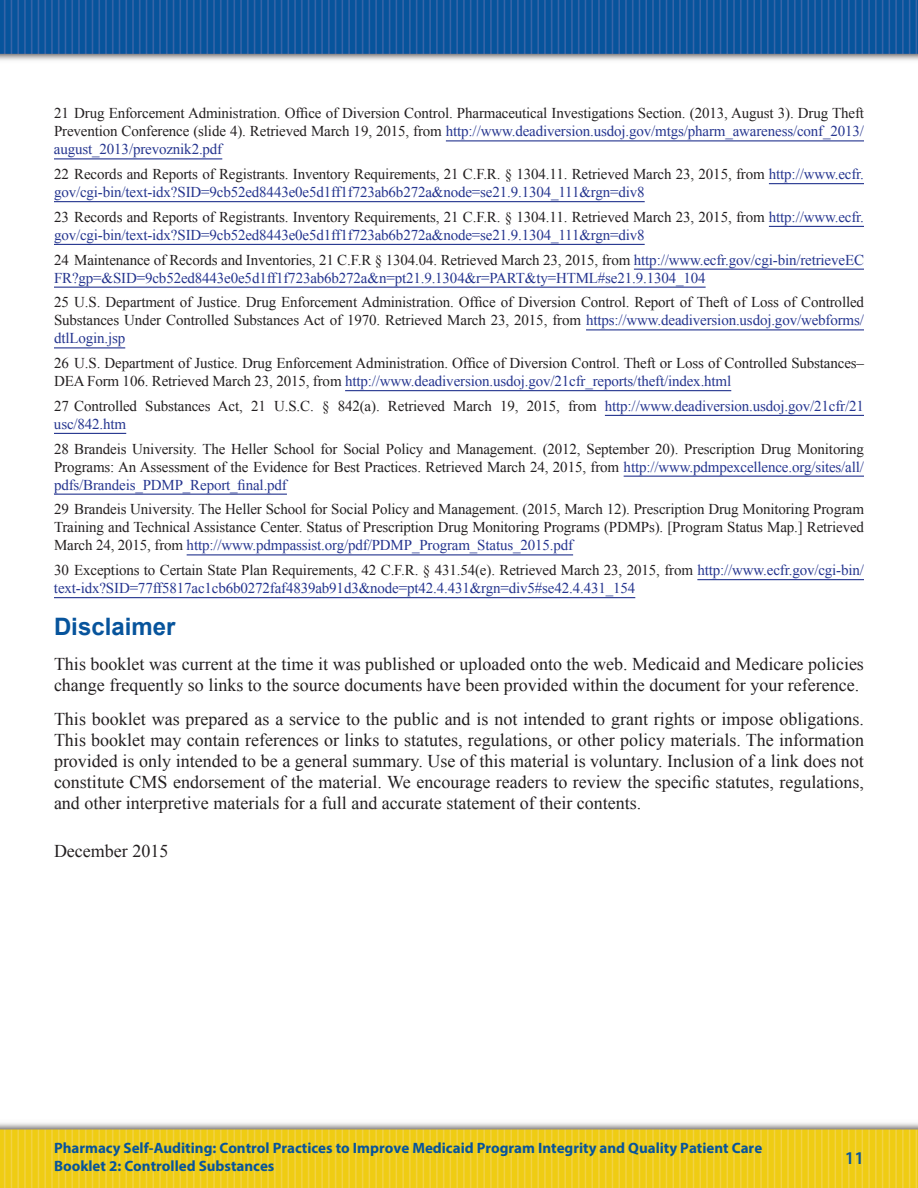
<style>
.page{position:relative;width:918px;height:1188px;background:#fff}
.page>*{position:absolute;margin:0;border:0;box-sizing:border-box;transform-origin:0 0}
.t1{font:700 24px "Arial";color:#07549c}
.t2{font:18px/21px "Times New Roman";color:#231f20}
.t3{font:600 18px "Myriad Pro";color:#07549c}
.t4{font:15px/18px "Times New Roman";letter-spacing:-.01em;color:#231f20;text-align:justify}
.t5{font:15px/18px "Times New Roman";letter-spacing:-.01em;color:#25358f}
.t6{font:700 15px/18px "Myriad Pro";color:#07549c}
.s1{color:#25358f}
.s2{color:#231f20}
</style>
<div class="page">
<img style="left:0;top:0;width:918px;height:61px">
<img style="left:0;top:1123px;width:918px;height:65px">
<hr style="left:446px;top:140px;width:418px;height:1px;background:#25358f">
<hr style="left:54px;top:158px;width:168px;height:1px;background:#25358f">
<hr style="left:769px;top:183px;width:95px;height:1px;background:#25358f">
<hr style="left:54px;top:201px;width:591px;height:1px;background:#25358f">
<hr style="left:769px;top:226px;width:95px;height:1px;background:#25358f">
<hr style="left:54px;top:244px;width:591px;height:1px;background:#25358f">
<hr style="left:634px;top:269px;width:230px;height:1px;background:#25358f">
<hr style="left:54px;top:287px;width:652px;height:1px;background:#25358f">
<hr style="left:586px;top:329px;width:278px;height:1px;background:#25358f">
<hr style="left:54px;top:347px;width:71px;height:1px;background:#25358f">
<hr style="left:345px;top:390px;width:386px;height:1px;background:#25358f">
<hr style="left:605px;top:415px;width:259px;height:1px;background:#25358f">
<hr style="left:54px;top:433px;width:72px;height:1px;background:#25358f">
<hr style="left:624px;top:476px;width:240px;height:1px;background:#25358f">
<hr style="left:54px;top:494px;width:233px;height:1px;background:#25358f">
<hr style="left:187px;top:554px;width:386px;height:1px;background:#25358f">
<hr style="left:697px;top:579px;width:167px;height:1px;background:#25358f">
<hr style="left:54px;top:597px;width:581px;height:1px;background:#25358f">
<p class="t4" style="left:54px;top:104px;width:812px">21 Drug Enforcement Administration. Office of Diversion Control. Pharmaceutical Investigations Section. (2013, August 3). Drug Theft Prevention Conference (slide 4). Retrieved March 19, 2015, from <span class="s1">http://www.deadiversion.usdoj.gov/mtgs/pharm_awareness/conf_2013/ august_2013/prevoznik2.pdf</span></p>
<p class="t5" style="left:54px;top:165px;width:812px"><span class="s2">22 Records and Reports of Registrants. Inventory Requirements, 21 C.F.R. § 1304.11. Retrieved March 23, 2015, from</span> http://www.ecfr. gov/cgi-bin/text-idx?SID=9cb52ed8443e0e5d1ff1f723ab6b272a&amp;node=se21.9.1304_111&amp;rgn=div8</p>
<p class="t5" style="left:54px;top:208px;width:812px"><span class="s2">23 Records and Reports of Registrants. Inventory Requirements, 21 C.F.R. § 1304.11. Retrieved March 23, 2015, from</span> http://www.ecfr. gov/cgi-bin/text-idx?SID=9cb52ed8443e0e5d1ff1f723ab6b272a&amp;node=se21.9.1304_111&amp;rgn=div8</p>
<p class="t5" style="left:54px;top:250px;width:812px"><span class="s2">24 Maintenance of Records and Inventories, 21 C.F.R § 1304.04. Retrieved March 23, 2015, from</span> http://www.ecfr.gov/cgi-bin/retrieveEC<br>FR?gp=&amp;SID=9cb52ed8443e0e5d1ff1f723ab6b272a&amp;n=pt21.9.1304&amp;r=PART&amp;ty=HTML#se21.9.1304_104</p>
<p class="t4" style="left:54px;top:293px;width:812px">25 U.S. Department of Justice. Drug Enforcement Administration. Office of Diversion Control. Report of Theft of Loss of Controlled Substances Under Controlled Substances Act of 1970. Retrieved March 23, 2015, from <span class="s1">https://www.deadiversion.usdoj.gov/webforms/ dtlLogin.jsp</span></p>
<p class="t4" style="left:54px;top:354px;width:812px">26 U.S. Department of Justice. Drug Enforcement Administration. Office of Diversion Control. Theft or Loss of Controlled Substances–<br>DEA Form 106. Retrieved March 23, 2015, from <span class="s1">http://www.deadiversion.usdoj.gov/21cfr_reports/theft/index.html</span></p>
<p class="t4" style="left:54px;top:397px;width:812px">27 Controlled Substances Act, 21 U.S.C. § 842(a). Retrieved March 19, 2015, from <span class="s1">http://www.deadiversion.usdoj.gov/21cfr/21 usc/842.htm</span></p>
<p class="t4" style="left:54px;top:439px;width:812px">28 Brandeis University. The Heller School for Social Policy and Management. (2012, September 20). Prescription Drug Monitoring Programs: An Assessment of the Evidence for Best Practices. Retrieved March 24, 2015, from <span class="s1">http://www.pdmpexcellence.org/sites/all/ pdfs/Brandeis_PDMP_Report_final.pdf</span></p>
<p class="t4" style="left:54px;top:500px;width:812px">29 Brandeis University. The Heller School for Social Policy and Management. (2015, March 12). Prescription Drug Monitoring Program Training and Technical Assistance Center. Status of Prescription Drug Monitoring Programs (PDMPs). [Program Status Map.] Retrieved March 24, 2015, from <span class="s1">http://www.pdmpassist.org/pdf/PDMP_Program_Status_2015.pdf</span></p>
<p class="t5" style="left:54px;top:561px;width:812px"><span class="s2">30 Exceptions to Certain State Plan Requirements, 42 C.F.R. § 431.54(e). Retrieved March 23, 2015, from</span> http://www.ecfr.gov/cgi-bin/ text-idx?SID=77ff5817ac1cb6b0272faf4839ab91d3&amp;node=pt42.4.431&amp;rgn=div5#se42.4.431_154</p>
<h2 class="t1" style="left:54px;top:611px;width:123px">Disclaimer</h2>
<p class="t2" style="left:54px;top:653px;width:812px">This booklet was current at the time it was published or uploaded onto the web. Medicaid and Medicare policies change frequently so links to the source documents have been provided within the document for your reference.</p>
<p class="t2" style="left:54px;top:708px;width:812px;text-align:justify">This booklet was prepared as a service to the public and is not intended to grant rights or impose obligations.<br>This booklet may contain references or links to statutes, regulations, or other policy materials. The information provided is only intended to be a general summary. Use of this material is voluntary. Inclusion of a link does not constitute CMS endorsement of the material. We encourage readers to review the specific statutes, regulations, and other interpretive materials for a full and accurate statement of their contents.</p>
<p class="t2" style="left:54px;top:840px;width:116px">December 2015</p>
<p class="t6" style="left:54px;top:1139px;width:710px">Pharmacy Self-Auditing: Control Practices to Improve Medicaid Program Integrity and Quality Patient Care<br>Booklet 2: Controlled Substances</p>
<p class="t3" style="left:845px;top:1147px;width:21px">11</p>
</div>
